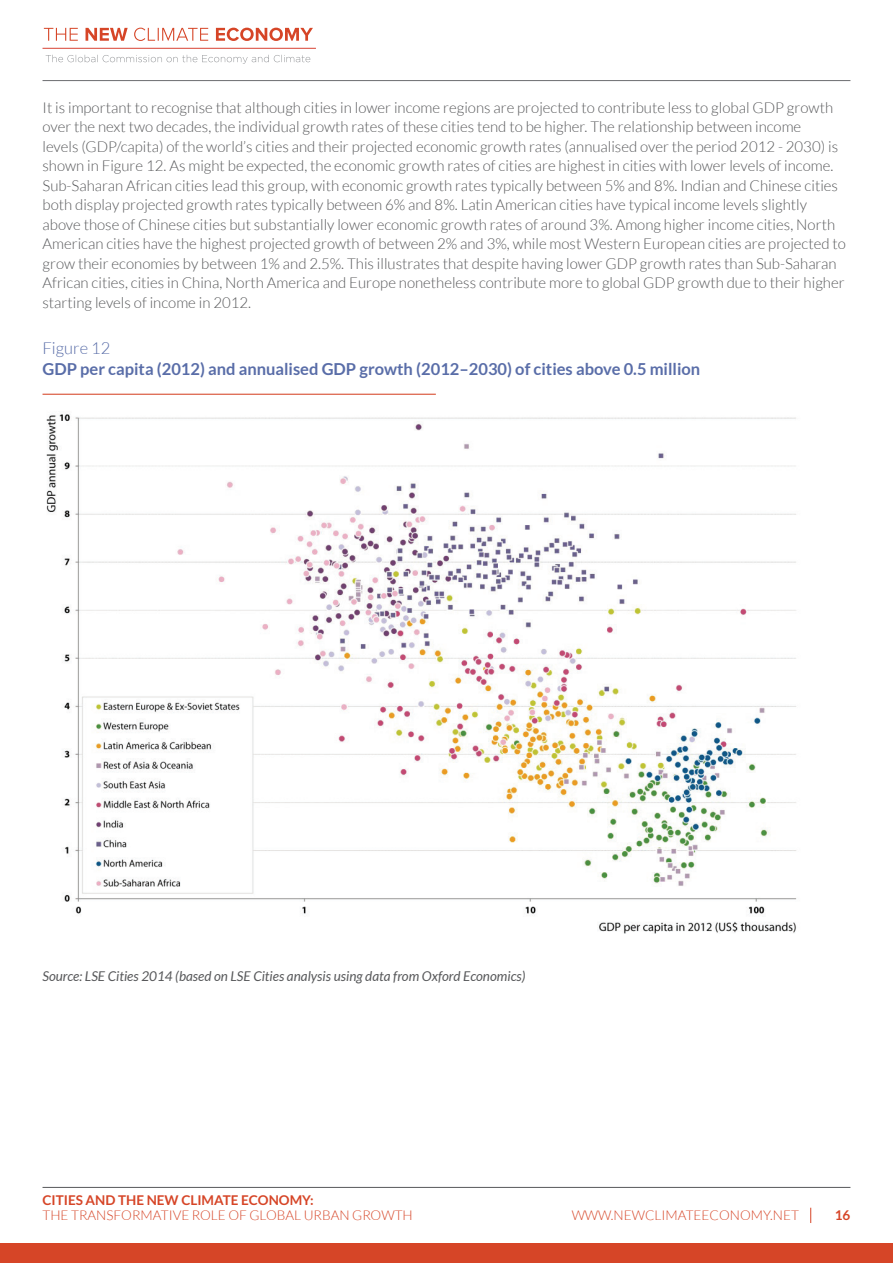
<style>
.page{position:relative;width:893px;height:1263px;background:#fff}
.page>*{position:absolute;margin:0;border:0;box-sizing:border-box;transform-origin:0 0}
.t1{font:700 16.5px "Lato";color:#596da8}
.t2{font:300 16.5px "Lato";color:#596da8}
.t3{font:300 15px/19.5px "Lato";color:#57585a}
.t4{font:italic 13.5px "Lato";color:#57585a}
.t5{font:300 13.5px "Lato";color:#d64527}
.t6{font:700 13.5px "Lato";color:#d64527}
</style>
<div class="page">
<div style="left:0;top:1243px;width:893px;height:20px;background:#d64527"></div>
<hr style="left:43px;top:80px;width:807px;height:1px;background:#6c6d70">
<hr style="left:43px;top:1187px;width:807px;height:1px;background:#57585a">
<svg style="left:810px;top:1208px;width:1px;height:15px"></svg>
<svg style="left:44px;top:28px;width:269px;height:13px"></svg>
<hr style="left:43px;top:48px;width:273px;height:1px;background:#d74233">
<svg style="left:46px;top:55px;width:264px;height:9px"></svg>
<hr style="left:43px;top:394px;width:393px;height:1px;background:#d64527">
<img style="left:46px;top:414px;width:751px;height:520px">
<p class="t3" style="left:43px;top:98px;width:805px">It is important to recognise that although cities in lower income regions are projected to contribute less to global GDP growth over the next two decades, the individual growth rates of these cities tend to be higher. The relationship between income<br>levels (GDP/capita) of the world’s cities and their projected economic growth rates (annualised over the period 2012 - 2030) is shown in Figure 12. As might be expected, the economic growth rates of cities are highest in cities with lower levels of income.<br>Sub-Saharan African cities lead this group, with economic growth rates typically between 5% and 8%. I ndian and Chinese cities both display projected growth rates typically between 6% and 8%. Latin American cities have typical income levels slightly above those of Chinese cities but substantially lower economic growth rates of around 3%. Among higher income cities, N orth American cities have the highest projected growth of between 2% and 3%, while most Western European cities are projected to grow their economies by between 1% and 2.5%. This illustrates that despite having lower GDP growth rates than Sub-Saharan African cities, cities in China, N orth America and Europe nonetheless contribute more to global GDP growth due to their higher starting levels of income in 2012.</p>
<p class="t2" style="left:43px;top:339px;width:69px">Figure 12</p>
<p class="t1" style="left:43px;top:360px;width:13px">GDP</p>
<p class="t1" style="left:80px;top:360px;width:254px">per capita (2012) and annualised GDP</p>
<p class="t1" style="left:359px;top:360px;width:342px">growth (2012–2030) of cities above 0.5 million</p>
<p class="t4" style="left:43px;top:969px;width:484px">Source: LSE Cities 2014 (based on LSE Cities analysis using data from Oxford Economics)</p>
<p class="t6" style="left:43px;top:1192px;width:273px">Cities and the New Climate Economy:</p>
<p class="t5" style="left:43px;top:1208px;width:372px">the transformative role of global urban growth</p>
<p class="t5" style="left:572px;top:1208px;width:15px">WWW</p>
<p class="t5" style="left:611px;top:1208px;width:14px">.NEW</p>
<p class="t5" style="left:645px;top:1208px;width:19px">CLIMATEE</p>
<p class="t5" style="left:709px;top:1208px;width:21px">CONOM</p>
<p class="t5" style="left:763px;top:1208px;width:20px">Y.NET</p>
<p class="t6" style="left:835px;top:1207px;width:17px">16</p>
</div>
